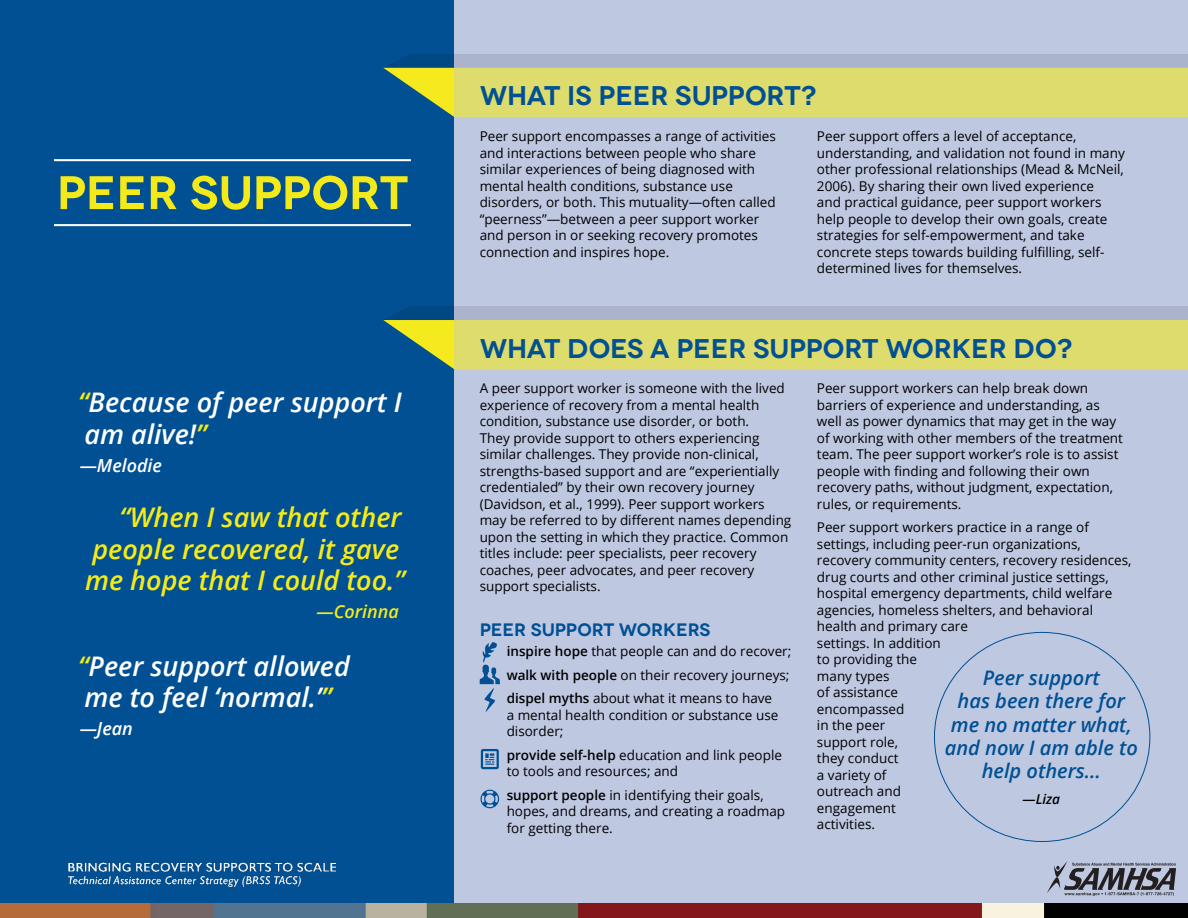
<style>
.page{position:relative;width:1188px;height:918px;background:#fff}
.page>*{position:absolute;margin:0;border:0;box-sizing:border-box;transform-origin:0 0}
.t1{font:italic 600 27px/31.5px "Open Sans";color:#fff}
.t2{font:italic 600 27px/31.5px "Open Sans";color:#f5eb19}
.t3{font:600 27px "Novecentowide";letter-spacing:-.01em;color:#005093}
.t4{font:italic 600 19.95px/23.4px "Open Sans";color:#005093;text-align:center}
.t5{font:600 18px "Novecentowide";letter-spacing:-.005em;color:#005093}
.t6{font:italic 600 18px "Open Sans";color:#fff}
.t7{font:italic 600 18px "Open Sans";color:#f5eb19}
.t8{font:italic 600 13.65px "Open Sans";color:#000}
.t9{font:13.5px/16.5px "Open Sans";color:#000}
.s1{color:#f5eb19}
.s2{font-weight:600}
</style>
<div class="page">
<div style="left:449px;top:0;width:739px;height:918px;background:#bec8e1"></div>
<div style="left:0;top:0;width:454px;height:918px;background:#005093"></div>
<hr style="left:54px;top:224px;width:357px;height:2px;background:#fff">
<hr style="left:54px;top:159px;width:357px;height:2px;background:#fff">
<svg style="left:61px;top:176px;width:52px;height:33px"></svg>
<svg style="left:120px;top:176px;width:24px;height:33px"></svg>
<svg style="left:151px;top:176px;width:26px;height:33px"></svg>
<svg style="left:191px;top:176px;width:59px;height:34px"></svg>
<svg style="left:256px;top:176px;width:91px;height:34px"></svg>
<svg style="left:353px;top:176px;width:55px;height:33px"></svg>
<svg style="left:383px;top:54px;width:805px;height:63px;background:#c8cc7e"></svg>
<svg style="left:383px;top:306px;width:805px;height:64px;background:#c8cc7f"></svg>
<svg style="left:480px;top:790px;width:19px;height:18px"></svg>
<svg style="left:481px;top:749px;width:18px;height:20px"></svg>
<svg style="left:480px;top:642px;width:20px;height:70px"></svg>
<img style="left:69px;top:863px;width:267px;height:24px">
<img style="left:1048px;top:862px;width:128px;height:34px">
<img style="left:0;top:903px;width:1188px;height:15px">
<p class="t1" style="left:78px;top:386px;width:325px"><span class="s1">“</span>Because of peer support I am alive!<span class="s1">”</span></p>
<p class="t6" style="left:80px;top:453px;width:84px">—Melodie</p>
<p class="t2" style="left:85px;top:501px;width:321px;text-indent:34px">“When I saw that other people recovered, it gave me hope that I could too.”</p>
<p class="t7" style="left:317px;top:599px;width:84px">—Corinna</p>
<p class="t1" style="left:78px;top:649px;width:273px"><span class="s1">“</span>Peer support allowed me to feel ‘normal.’<span class="s1">”</span></p>
<p class="t6" style="left:80px;top:716px;width:55px">—Jean</p>
<p class="t3" style="left:480px;top:79px;width:338px">WHAT IS PEER SUPPORT?</p>
<p class="t9" style="left:480px;top:128px;width:298px">Peer support encompasses a range of activities and interactions between people who share similar experiences of being diagnosed with mental health conditions, substance use disorders, or both. This mutuality—often called “peerness”—between a peer support worker and person in or seeking recovery promotes connection and inspires hope.</p>
<p class="t9" style="left:817px;top:128px;width:309px">Peer support offers a level of acceptance, understanding, and validation not found in many other professional relationships (Mead &amp; McNeil, 2006). By sharing their own lived experience<br>and practical guidance, peer support workers help people to develop their own goals, create strategies for self-empowerment, and take concrete steps towards building fulfilling, self&shy;determined lives for themselves.</p>
<p class="t3" style="left:480px;top:332px;width:594px">WHAT DOES A PEER SUPPORT WORKER DO?</p>
<p class="t9" style="left:480px;top:380px;width:313px">A peer support worker is someone with the lived experience of recovery from a mental health condition, substance use disorder, or both.<br>They provide support to others experiencing similar challenges. They provide non-clinical, strengths-based support and are “experientially credentialed” by their own recovery journey (Davidson, et al., 1999). Peer support workers may be referred to by different names depending upon the setting in which they practice. Common titles include: peer specialists, peer recovery coaches, peer advocates, and peer recovery support specialists.</p>
<p class="t5" style="left:480px;top:619px;width:232px">PEER SUPPORT WORKERS</p>
<p class="t9" style="left:507px;top:643px;width:286px"><span class="s2">inspire hope</span> that people can and do recover;</p>
<p class="t9" style="left:507px;top:666px;width:284px"><span class="s2">walk with people</span> on their recovery journeys;</p>
<p class="t9" style="left:507px;top:690px;width:273px"><span class="s2">dispel myths</span> about what it means to have a mental health condition or substance use disorder;</p>
<p class="t9" style="left:507px;top:746px;width:277px"><span class="s2">provide self-help</span> education and link people to tools and resources; and</p>
<p class="t9" style="left:507px;top:786px;width:280px"><span class="s2">support people</span> in identifying their goals, hopes, and dreams, and creating a roadmap for getting there.</p>
<p class="t9" style="left:817px;top:380px;width:308px">Peer support workers can help break down barriers of experience and understanding, as well as power dynamics that may get in the way of working with other members of the treatment team. The peer support worker’s role is to assist people with finding and following their own recovery paths, without judgment, expectation, rules, or requirements.</p>
<p class="t9" style="left:817px;top:519px;width:316px">Peer support workers practice in a range of settings, including peer-run organizations, recovery community centers, recovery residences, drug courts and other criminal justice settings, hospital emergency departments, child welfare agencies, homeless shelters, and behavioral health and primary care<br>settings. In addition<br>to providing the<br>many types<br>of assistance<br>encompassed<br>in the peer<br>support role,<br>they conduct<br>a variety of<br>outreach and<br>engagement<br>activities.</p>
<p class="t4" style="left:945px;top:665px;width:194px">Peer support<br>has been there for me no matter what, and now I am able to help others...</p>
<p class="t8" style="left:1023px;top:790px;width:39px">—Liza</p>
</div>
